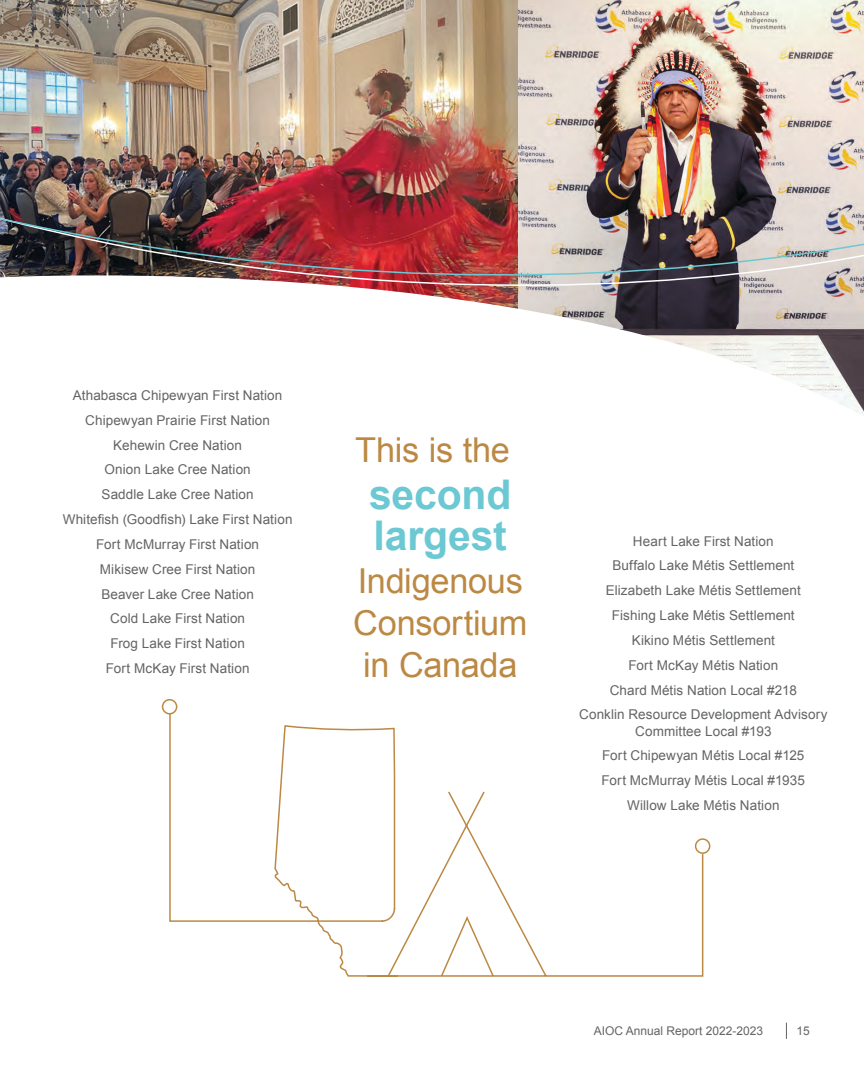
<style>
.page{position:relative;width:864px;height:1080px;background:#fff}
.page>*{position:absolute;margin:0;border:0;box-sizing:border-box;transform-origin:0 0}
.t1{font:700 40.95px/40.5px "Arial";letter-spacing:-.005em;color:#6cc8d3}
.t2{font:34.35px/42px "Arial";letter-spacing:-.01em;color:#bc8944}
.t3{font:13.5px/24.9px "Arial";letter-spacing:.01em;color:#636466;text-align:center}
.t4{font:12px "Arial";color:#636466}
</style>
<div class="page">
<img style="left:0;top:0;width:864px;height:414px">
<img style="left:0;top:91px;width:864px;height:203px">
<svg style="left:169px;top:715px;width:535px;height:262px"></svg>
<div style="left:162px;top:699px;width:15px;height:16px;border:2px solid #bc8944;border-radius:50%"></div>
<div style="left:695px;top:838px;width:15px;height:16px;border:2px solid #bc8944;border-radius:50%"></div>
<svg style="left:786px;top:1023px;width:1px;height:16px"></svg>
<p class="t3" style="left:63px;top:383px;width:231px">Athabasca Chipewyan First Nation<br>Chipewyan Prairie First Nation<br>Kehewin Cree Nation<br>Onion Lake Cree Nation<br>Saddle Lake Cree Nation<br>Whitefish (Goodfish) Lake First Nation<br>Fort McMurray First Nation<br>Mikisew Cree First Nation<br>Beaver Lake Cree Nation<br>Cold Lake First Nation<br>Frog Lake First Nation<br>Fort McKay First Nation</p>
<h2 class="t2" style="left:355px;top:430px;width:156px">This is the</h2>
<h1 class="t1" style="left:369px;top:476px;width:144px">second largest</h1>
<h2 class="t2" style="left:353px;top:561px;width:176px">Indigenous<br>Consortium in Canada</h2>
<p class="t3" style="left:579px;top:529px;width:250px">Heart Lake First Nation<br>Buffalo Lake Métis Settlement<br>Elizabeth Lake Métis Settlement<br>Fishing Lake Métis Settlement<br>Kikino Métis Settlement<br>Fort McKay Métis Nation<br>Chard Métis Nation Local #218<br>Conklin Resource Development Advisory</p>
<p class="t3" style="left:602px;top:719px;width:205px">Committee Local #193<br>Fort Chipewyan Métis Local #125<br>Fort McMurray Métis Local #1935<br>Willow Lake Métis Nation</p>
<p class="t4" style="left:594px;top:1023px;width:171px">AIOC Annual Report 2022-2023</p>
<p class="t4" style="left:797px;top:1023px;width:15px">15</p>
</div>
